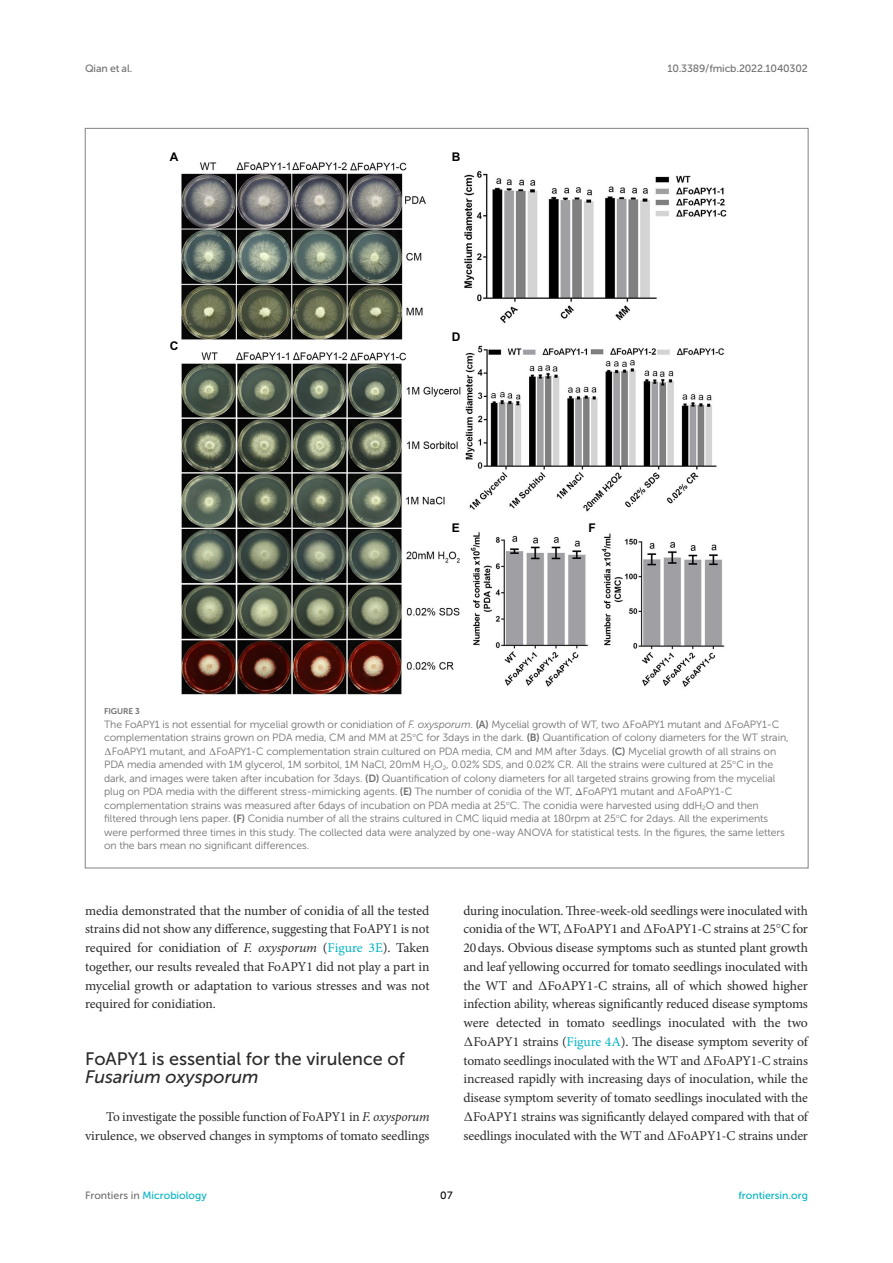
<style>
.page{position:relative;width:893px;height:1263px;background:#fff}
.page>*{position:absolute;margin:0;border:0;box-sizing:border-box;transform-origin:0 0}
.HEAD_2{font:18px/18.8px "Museo Sans 500";color:#2b2b2a}
.TEXT_FLUSH{font:13.5px/18.8px "Minion Pro";letter-spacing:-.01em;color:#2b2b2a;text-align:right}
.TEXT{font:13.5px/18.8px "Minion Pro";letter-spacing:-.01em;color:#2b2b2a;text-align:justify}
.t1{font:700 12px "Arial";color:#000}
.FIG_LEG{font:10.5px/13.5px "Museo Sans 300";letter-spacing:-.01em;color:#706f70}
.t2{font:10.5px "Museo Sans 500";color:#00b4c4}
.t3{font:10.5px "Museo Sans 500";letter-spacing:-.015em;color:#706f70}
.t4{font:10.5px "Museo Sans 500";color:#000}
.FIG_HD{font:8.25px "Museo Sans 700";letter-spacing:-.01em;color:#706f70}
.s1{font-style:italic}
.s2{font-family:"Museo Sans 700"}
.s3{font-family:"STIX General"}
.s4{font-family:"STIX"}
.s5{color:#00b4c4}
.s6{color:#706f70}
</style>
<div class="page">
<img style="left:181px;top:162px;width:546px;height:533px">
<p class="t3" style="left:85px;top:63px;width:49px">Qian et al.</p>
<p class="t3" style="left:667px;top:63px;width:142px">10.3389/fmicb.2022.1040302</p>
<p class="t1" style="left:170px;top:148px;width:10px">A</p>
<p class="t1" style="left:452px;top:148px;width:10px">B</p>
<p class="t1" style="left:170px;top:338px;width:10px">C</p>
<p class="t1" style="left:452px;top:329px;width:10px">D</p>
<p class="t1" style="left:452px;top:519px;width:10px">E</p>
<p class="t1" style="left:588px;top:519px;width:9px">F</p>
<p class="FIG_HD" style="left:104px;top:707px;width:37px">FIGURE 3</p>
<p class="FIG_LEG" style="left:104px;top:717px;width:686px">The FoAPY1 is not essential for mycelial growth or conidiation of <span class="s1">F. oxysporum</span>. <span class="s2">(A)</span> Mycelial growth of WT, two <span class="s3">∆</span>FoAPY1 mutant and <span class="s3">∆</span>FoAPY1-C complementation strains grown on PDA media, CM and MM at 25<span class="s4">°</span>C for 3 days in the dark. <span class="s2">(B)</span> Quantification of colony diameters for the WT strain, <span class="s3">∆</span>FoAPY1 mutant, and <span class="s3">∆</span>FoAPY1-C complementation strain cultured on PDA media, CM and MM after 3 days. <span class="s2">(C)</span> Mycelial growth of all strains on PDA media amended with 1 M glycerol, 1 M sorbitol, 1 M NaCl, 20 mM H<sub>2</sub>O<sub>2</sub>, 0.02% SDS, and 0.02% CR. All the strains were cultured at 25<span class="s4">°</span>C in the dark, and images were taken after incubation for 3 days. <span class="s2">(D)</span> Quantification of colony diameters for all targeted strains growing from the mycelial plug on PDA media with the different stress-mimicking agents. <span class="s2">(E)</span> The number of conidia of the WT, <span class="s3">Δ</span>FoAPY1 mutant and <span class="s3">∆</span>FoAPY1-C complementation strains was measured after 6 days of incubation on PDA media at 25<span class="s4">°</span>C. The conidia were harvested using ddH<sub>2</sub>O and then filtered through lens paper. <span class="s2">(F)</span> Conidia number of all the strains cultured in CMC liquid media at 180 rpm at 25<span class="s4">°</span>C for 2 days. All the experiments were performed three times in this study. The collected data were analyzed by one-way ANOVA for statistical tests. In the figures, the same letters on the bars mean no significant differences.</p>
<p class="TEXT" style="left:85px;top:901px;width:346px">media demonstrated that the number of conidia of all the tested strains did not show any difference, suggesting that FoAPY1 is not required for conidiation of <span class="s1">F. oxysporum</span> (<span class="s5">Figure 3E</span>). Taken together, our results revealed that FoAPY1 did not play a part in mycelial growth or adaptation to various stresses and was not required for conidiation.</p>
<p class="HEAD_2" style="left:85px;top:1049px;width:321px">FoAPY1 is essential for the virulence of<br><span class="s1">Fusarium oxysporum</span></p>
<p class="TEXT_FLUSH" style="left:85px;top:1107px;width:346px">To investigate the possible function of FoAPY1 in <span class="s1">F. oxysporum </span>virulence, we observed changes in symptoms of tomato seedlings</p>
<p class="TEXT_FLUSH" style="left:463px;top:901px;width:346px;text-align:justify">during inoculation. Three-week-old seedlings were inoculated with conidia of the WT, <span class="s3">∆</span>FoAPY1 and <span class="s3">∆</span>FoAPY1-C strains at 25<span class="s4">°</span>C for 20days. Obvious disease symptoms such as stunted plant growth and leaf yellowing occurred for tomato seedlings inoculated with the WT and <span class="s3">∆</span>FoAPY1-C strains, all of which showed higher infection ability, whereas significantly reduced disease symptoms were detected in tomato seedlings inoculated with the two <span class="s3">∆</span>FoAPY1 strains (<span class="s5">Figure 4A</span>). The disease symptom severity of tomato seedlings inoculated with the WT and <span class="s3">∆</span>FoAPY1-C strains increased rapidly with increasing days of inoculation, while the disease symptom severity of tomato seedlings inoculated with the <span class="s3">∆</span>FoAPY1 strains was significantly delayed compared with that of seedlings inoculated with the WT and <span class="s3">∆</span>FoAPY1-C strains under</p>
<p class="t2" style="left:85px;top:1190px;width:123px"><span class="s6">Frontiers in</span> Microbiology</p>
<p class="t4" style="left:440px;top:1190px;width:14px">07</p>
<p class="t2" style="left:738px;top:1190px;width:71px">frontiersin.org</p>
</div>
